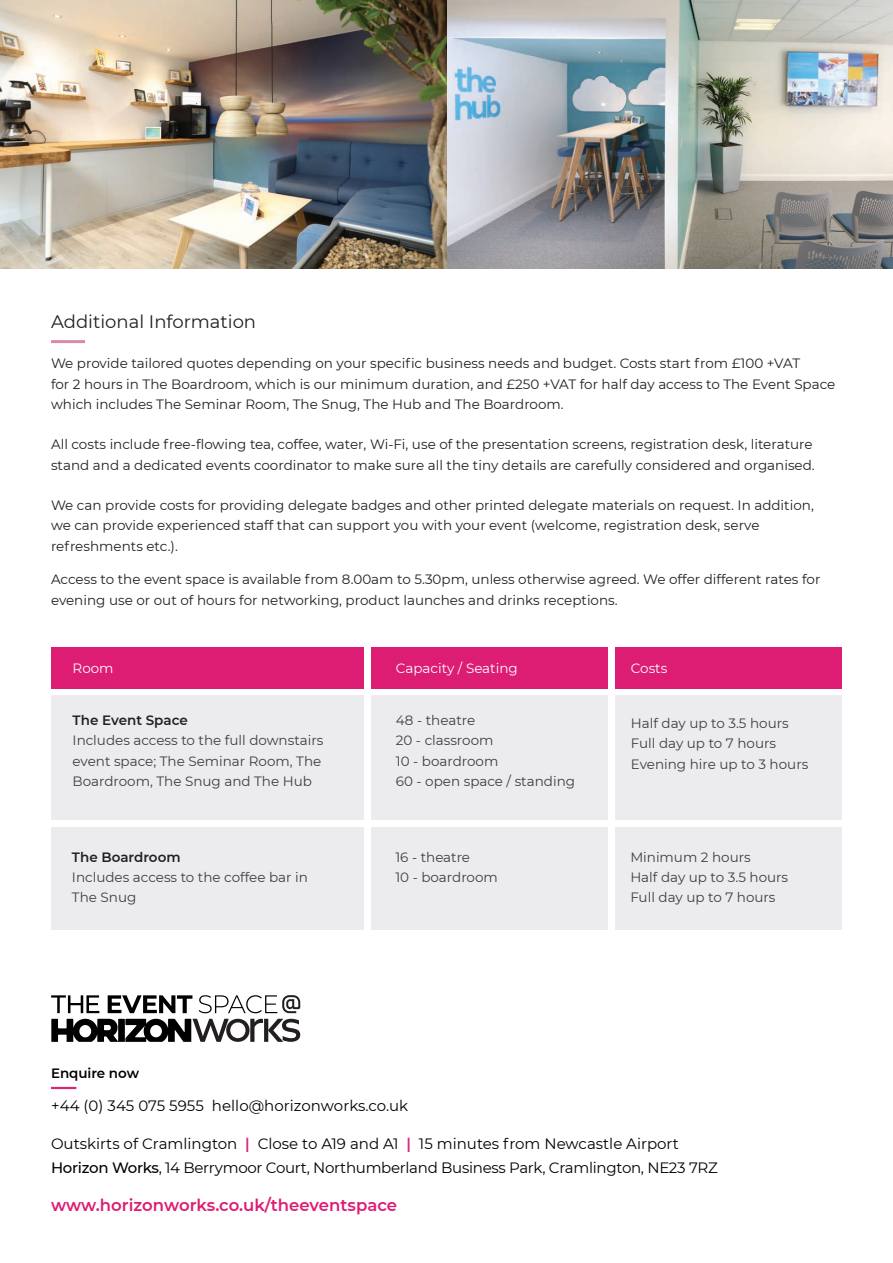
<style>
.page{position:relative;width:893px;height:1263px;background:#fff}
.page>*{position:absolute;margin:0;border:0;box-sizing:border-box;transform-origin:0 0}
.t1{font:18px "Montserrat";color:#231f20}
.t2{font:600 16.5px "Montserrat";letter-spacing:.005em;color:#dd1c74}
.t3{font:15px/24px "Montserrat";letter-spacing:-.005em;color:#000}
.t4{font:13.5px/20.2px "Montserrat";color:#231f20}
.t5{font:13.5px/20.2px "Montserrat";color:#3e3e3f}
.t6{font:13.5px "Montserrat";color:#fff}
.t7{font:600 13.5px "Montserrat";color:#231f20}
.t8{font:600 13.5px "Montserrat";letter-spacing:-.005em;color:#000}
.s1{font-weight:600;color:#dd2279}
.s2{font-weight:500}
</style>
<div class="page">
<hr style="left:51px;top:340px;width:34px;height:3px;background:#da88ad">
<div style="left:51px;top:647px;width:313px;height:41px;background:#dd1c74"></div>
<div style="left:371px;top:647px;width:237px;height:41px;background:#dd1c74"></div>
<div style="left:615px;top:647px;width:227px;height:41px;background:#dd1c74"></div>
<div style="left:51px;top:695px;width:313px;height:124px;background:#ececee"></div>
<div style="left:371px;top:695px;width:237px;height:124px;background:#ececee"></div>
<div style="left:615px;top:695px;width:227px;height:124px;background:#ececee"></div>
<div style="left:51px;top:828px;width:313px;height:102px;background:#ececee"></div>
<div style="left:371px;top:828px;width:237px;height:102px;background:#ececee"></div>
<div style="left:615px;top:828px;width:227px;height:102px;background:#ececee"></div>
<hr style="left:51px;top:1087px;width:25px;height:2px;background:#dd2279">
<svg style="left:51px;top:1019px;width:249px;height:23px"></svg>
<svg style="left:51px;top:995px;width:48px;height:18px"></svg>
<svg style="left:108px;top:995px;width:84px;height:18px"></svg>
<svg style="left:199px;top:995px;width:101px;height:18px"></svg>
<img style="left:0;top:0;width:893px;height:269px">
<h1 class="t1" style="left:51px;top:309px;width:207px">Additional Information</h1>
<p class="t4" style="left:51px;top:353px;width:786px">We provide tailored quotes depending on your specific business needs and budget. Costs start from £100 +VAT<br>for 2 hours in The Boardroom, which is our minimum duration, and £250 +VAT for half day access to The Event Space which includes The Seminar Room, The Snug, The Hub and The Boardroom.</p>
<p class="t4" style="left:51px;top:434px;width:765px">All costs include free-flowing tea, coffee, water, Wi-Fi, use of the presentation screens, registration desk, literature stand and a dedicated events coordinator to make sure all the tiny details are carefully considered and organised.</p>
<p class="t4" style="left:51px;top:495px;width:764px">We can provide costs for providing delegate badges and other printed delegate materials on request. In addition, we can provide experienced staff that can support you with your event (welcome, registration desk, serve refreshments etc.).</p>
<p class="t4" style="left:51px;top:569px;width:771px">Access to the event space is available from 8.00am to 5.30pm, unless otherwise agreed. We offer different rates for evening use or out of hours for networking, product launches and drinks receptions.</p>
<p class="t6" style="left:73px;top:658px;width:43px">Room</p>
<p class="t6" style="left:396px;top:658px;width:123px">Capacity / Seating</p>
<p class="t6" style="left:631px;top:658px;width:38px">Costs</p>
<p class="t5" style="left:396px;top:710px;width:181px">48 - theatre<br>20 - classroom<br>10 - boardroom<br>60 - open space / standing</p>
<p class="t5" style="left:631px;top:713px;width:179px">Half day up to 3.5 hours<br>Full day up to 7 hours<br>Evening hire up to 3 hours</p>
<p class="t7" style="left:73px;top:711px;width:117px">The Event Space</p>
<p class="t5" style="left:73px;top:730px;width:252px">Includes access to the full downstairs event space; The Seminar Room, The<br>Boardroom, The Snug and The Hub</p>
<p class="t7" style="left:72px;top:847px;width:110px">The Boardroom</p>
<p class="t5" style="left:72px;top:866px;width:237px">Includes access to the coffee bar in<br>The Snug</p>
<p class="t5" style="left:395px;top:846px;width:104px">16 - theatre<br>10 - boardroom</p>
<p class="t5" style="left:630px;top:846px;width:159px">Minimum 2 hours<br>Half day up to 3.5 hours<br>Full day up to 7 hours</p>
<p class="t8" style="left:51px;top:1064px;width:90px">Enquire now</p>
<p class="t3" style="left:51px;top:1093px;width:359px">+44 (0) 345 075 5955 hello@horizonworks.co.uk</p>
<p class="t3" style="left:51px;top:1131px;width:668px">Outskirts of Cramlington <span class="s1">|</span> Close to A19 and A1 <span class="s1">|</span> 15 minutes from Newcastle Airport<br><span class="s2">Horizon Works</span>, 14 Berrymoor Court, Northumberland Business Park, Cramlington, NE23 7RZ</p>
<p class="t2" style="left:51px;top:1194px;width:348px">www.horizonworks.co.uk/theeventspace</p>
</div>
